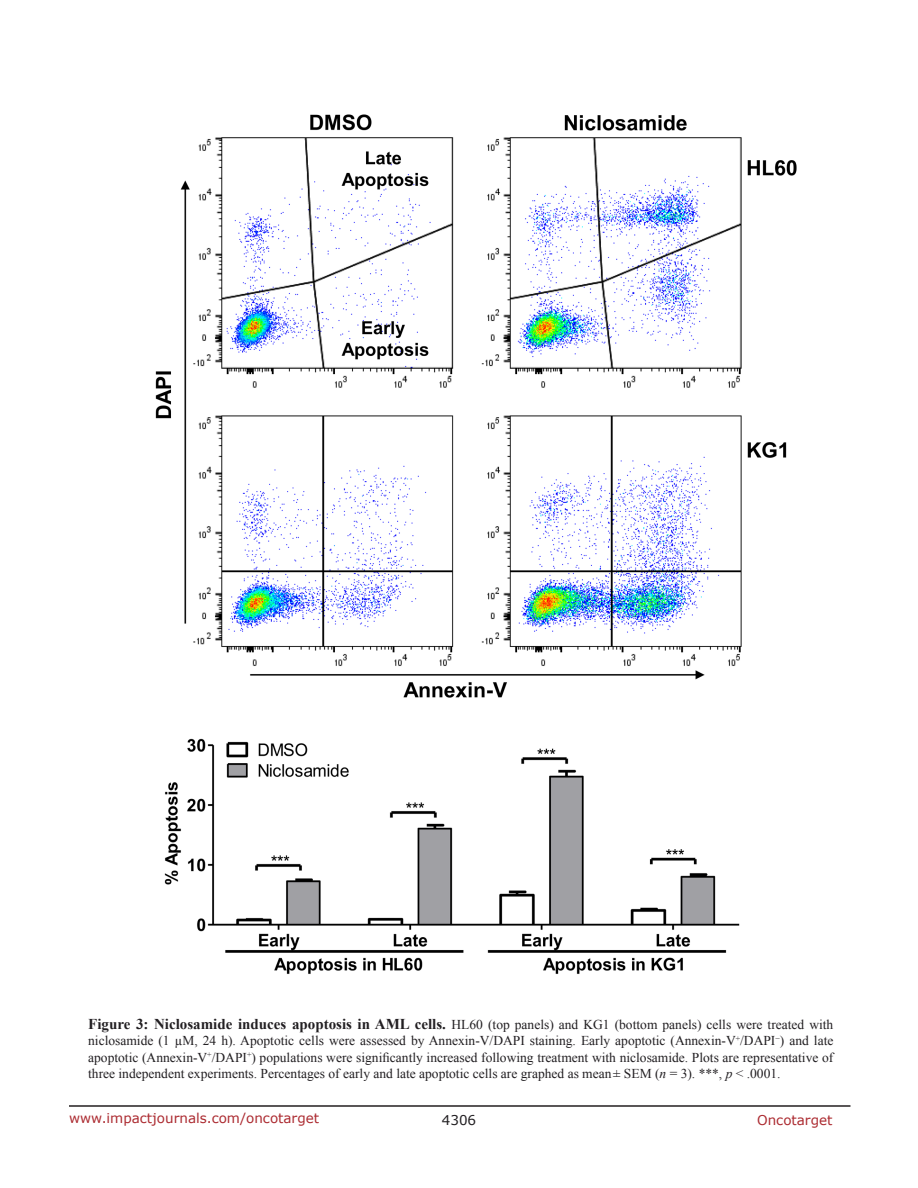
<style>
.page{position:relative;width:918px;height:1188px;background:#fff}
.page>*{position:absolute;margin:0;border:0;box-sizing:border-box;transform-origin:0 0}
.FigureText{font:13.5px/16.2px "Times New Roman";color:#221f22;text-align:justify}
.t1{font:13.5px "Verdana";color:#ac2b31}
.t2{font:13.5px "Verdana";color:#221f22}
.s1{font-weight:700;font-size:15px}
.s2{font-style:italic}
</style>
<div class="page">
<hr style="left:69px;top:1105px;width:781px;height:2px;background:#231f20">
<img style="left:155px;top:114px;width:642px;height:860px">
<p class="FigureText" style="left:88px;top:1016px;width:747px"><span class="s1">Figure 3: Niclosamide induces apoptosis in AML cells.</span> HL60 (top panels) and KG1 (bottom panels) cells were treated with niclosamide (1 µM, 24 h). Apoptotic cells were assessed by Annexin-V/DAPI staining. Early apoptotic (Annexin-V<sup>+</sup>/DAPI<sup>−</sup>) and late apoptotic (Annexin-V<sup>+</sup>/DAPI<sup>+</sup>) populations were significantly increased following treatment with niclosamide. Plots are representative of three independent experiments. Percentages of early and late apoptotic cells are graphed as mean± SEM (<span class="s2">n</span> = 3). ***, <span class="s2">p</span> &lt; .0001.</p>
<p class="t1" style="left:69px;top:1109px;width:252px">www.impactjournals.com/oncotarget</p>
<p class="t2" style="left:442px;top:1111px;width:36px">4306</p>
<p class="t1" style="left:757px;top:1111px;width:77px">Oncotarget</p>
</div>
